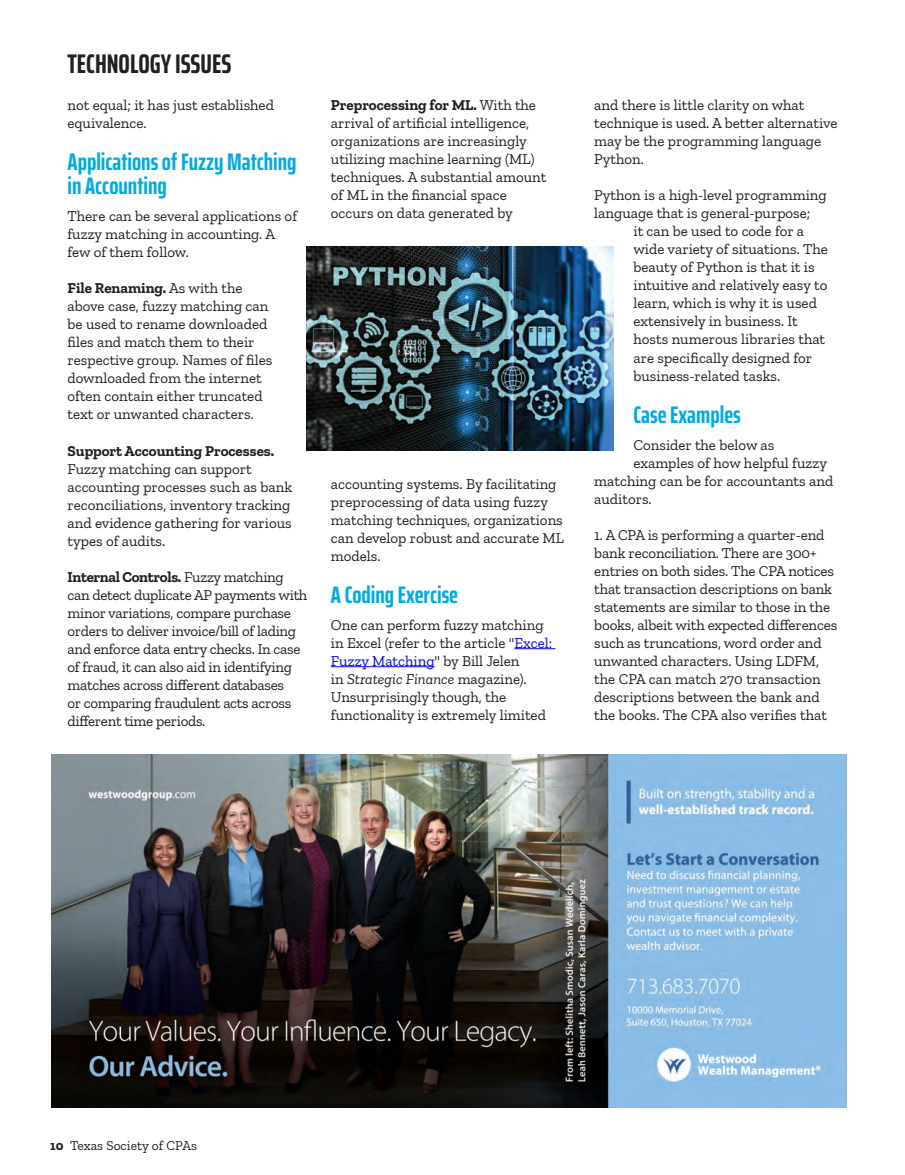
<style>
.page{position:relative;width:905px;height:1175px;background:#fff}
.page>*{position:absolute;margin:0;border:0;box-sizing:border-box;transform-origin:0 0}
.t1{font:700 extra-condensed 27px "Saira";color:#231f20}
.t2{font:700 extra-condensed 24px/24px "Saira";color:#00abe1}
.t3{font:15px/18px "Zilla Slab";color:#231f20}
.t4{font:15px/18px "Zilla Slab";letter-spacing:-.02em;color:#231f20}
.t5{font:700 15px "Zilla Slab";color:#231f20}
.t6{font:13.5px "Zilla Slab";color:#231f20}
.s1{font-weight:700}
.s2{color:#00f}
.s3{font-style:italic}
</style>
<div class="page">
<hr style="left:514px;top:648px;width:41px;height:1px;background:#00f">
<hr style="left:331px;top:666px;width:103px;height:1px;background:#00f">
<img style="left:306px;top:247px;width:307px;height:204px">
<img style="left:52px;top:754px;width:794px;height:353px">
<h1 class="t1" style="left:68px;top:43px;width:165px">TECHNOLOGY ISSUES</h1>
<p class="t3" style="left:68px;top:96px;width:208px">not equal; it has just established equivalence.</p>
<h2 class="t2" style="left:68px;top:150px;width:230px">Applications of Fuzzy Matching in Accounting</h2>
<p class="t3" style="left:68px;top:207px;width:231px">There can be several applications of fuzzy matching in accounting. A few of them follow.</p>
<p class="t3" style="left:68px;top:279px;width:206px"><span class="s1">File Renaming.</span> As with the above case, fuzzy matching can be used to rename downloaded files and match them to their respective group. Names of files downloaded from the internet often contain either truncated text or unwanted characters.</p>
<p class="t5" style="left:68px;top:442px;width:208px">Support Accounting Processes.</p>
<p class="t3" style="left:68px;top:459px;width:226px">Fuzzy matching can support accounting processes such as bank reconciliations, inventory tracking and evidence gathering for various types of audits.</p>
<p class="t4" style="left:68px;top:567px;width:241px"><span class="s1">Internal Controls.</span> Fuzzy matching can detect duplicate AP payments with minor variations, compare purchase orders to deliver invoice/bill of lading and enforce data entry checks. In case of fraud, it can also aid in identifying matches across different databases<br>or comparing fraudulent acts across different time periods.</p>
<p class="t3" style="left:331px;top:96px;width:217px"><span class="s1">Preprocessing for ML.</span> With the arrival of artificial intelligence, organizations are increasingly utilizing machine learning (ML) techniques. A substantial amount of ML in the financial space occurs on data generated by</p>
<p class="t3" style="left:331px;top:474px;width:234px">accounting systems. By facilitating preprocessing of data using fuzzy matching techniques, organizations can develop robust and accurate ML models.</p>
<h2 class="t2" style="left:331px;top:582px;width:129px">A Coding Exercise</h2>
<p class="t3" style="left:331px;top:615px;width:223px">One can perform fuzzy matching in Excel (refer to the article "<span class="s2">Excel:<br>Fuzzy Matching</span>" by Bill Jelen<br>in <span class="s3">Strategic Finance</span> magazine).<br>Unsurprisingly though, the functionality is extremely limited</p>
<p class="t3" style="left:594px;top:96px;width:244px">and there is little clarity on what technique is used. A better alternative may be the programming language<br>Python.</p>
<p class="t3" style="left:594px;top:186px;width:234px">Python is a high-level programming</p>
<p class="t3" style="left:594px;top:204px;width:217px">language that is general-purpose;</p>
<p class="t3" style="left:633px;top:222px;width:172px">it can be used to code for a</p>
<p class="t3" style="left:633px;top:240px;width:196px">wide variety of situations. The</p>
<p class="t3" style="left:633px;top:258px;width:183px">beauty of Python is that it is</p>
<p class="t3" style="left:633px;top:276px;width:195px">intuitive and relatively easy to</p>
<p class="t3" style="left:633px;top:294px;width:185px">learn, which is why it is used</p>
<p class="t3" style="left:633px;top:312px;width:166px">extensively in business. It</p>
<p class="t3" style="left:633px;top:330px;width:193px">hosts numerous libraries that</p>
<p class="t3" style="left:633px;top:348px;width:180px">are specifically designed for</p>
<p class="t3" style="left:633px;top:366px;width:148px">business-related tasks.</p>
<h2 class="t2" style="left:633px;top:402px;width:109px">Case Examples</h2>
<p class="t3" style="left:633px;top:435px;width:142px">Consider the below as</p>
<p class="t3" style="left:633px;top:453px;width:195px">examples of how helpful fuzzy</p>
<p class="t3" style="left:594px;top:471px;width:240px">matching can be for accountants and</p>
<p class="t3" style="left:594px;top:489px;width:59px">auditors.</p>
<p class="t3" style="left:594px;top:525px;width:244px">1. A CPA is performing a quarter-end bank reconciliation. There are 300+ entries on both sides. The CPA notices that transaction descriptions on bank statements are similar to those in the books, albeit with expected differences such as truncations, word order and unwanted characters. Using LDFM, the CPA can match 270 transaction descriptions between the bank and the books. The CPA also verifies that</p>
<p class="t6" style="left:50px;top:1137px;width:148px"><span class="s1">10</span> Texas Society of CPAs</p>
</div>
